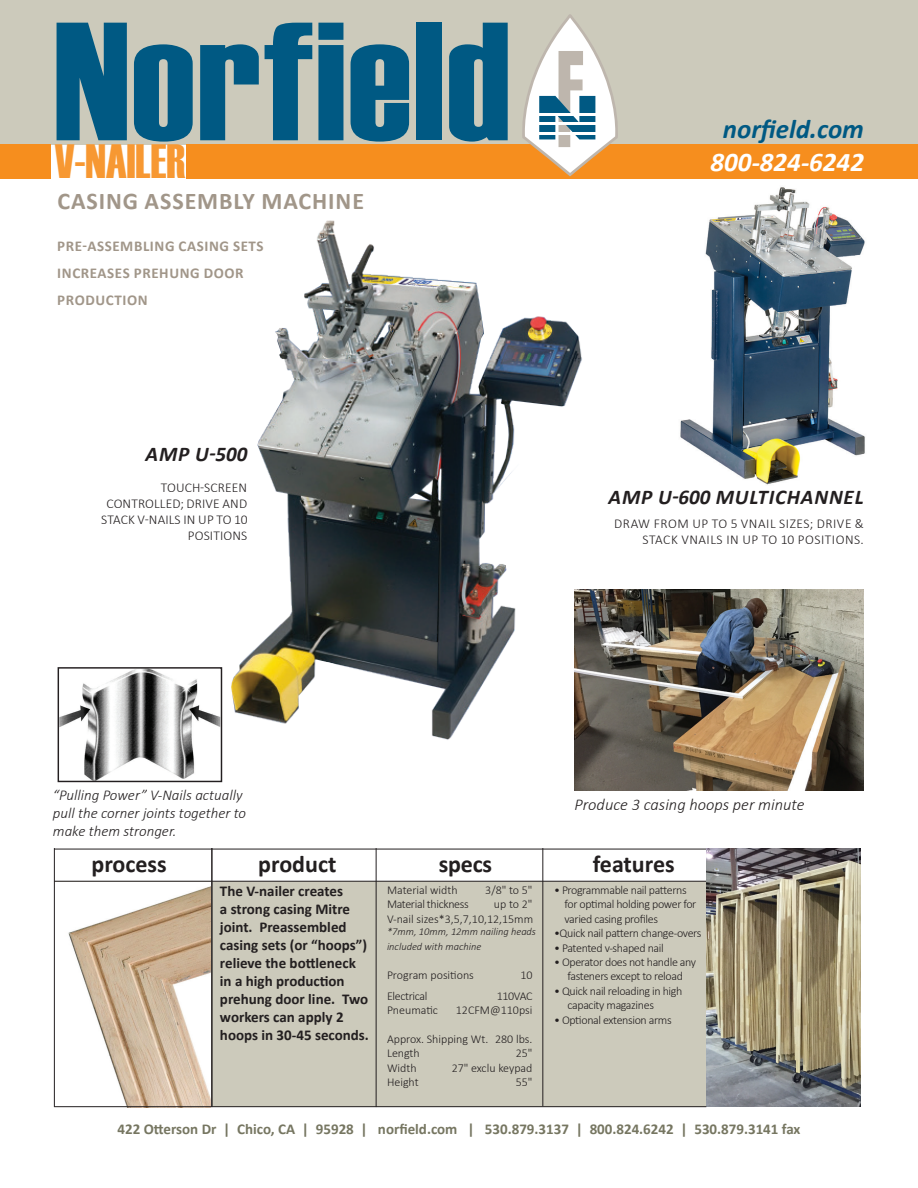
<style>
.page{position:relative;width:918px;height:1188px;background:#fff}
.page>*{position:absolute;margin:0;border:0;box-sizing:border-box;transform-origin:0 0}
.t1{font:168px "Haettenschweiler";letter-spacing:.01em;color:#005983;scale:1.07 1}
.t2{font:48px "Haettenschweiler";color:#f79832}
.t3{font:italic 700 27px "Calibri";color:#005983}
.t4{font:italic 700 27px "Calibri";color:#fff}
.t5{font:700 24px "Calibri";color:#231f20}
.t6{font:700 24px "Calibri";letter-spacing:.04em;color:#a19689}
.t7{font:italic 700 21px "Calibri";letter-spacing:.04em;color:#231f20}
.t8{font:italic 300 16.5px "Calibri";color:#231f20}
.t9{font:700 15px/18px "Calibri";color:#231f20}
.t10{font:700 15px "Calibri";color:#767661}
.t11{font:italic 300 15px/18px "Calibri";color:#231f20}
.t12{font:700 15px/27px "Calibri";letter-spacing:.04em;color:#a19689}
.t13{font:300 13.5px/16.2px "Calibri";letter-spacing:.01em;color:#231f20;text-align:right}
.t14{font:300 13.5px/16.2px "Calibri";letter-spacing:.04em;color:#231f20;text-align:right}
.t15{font:300 12px/14.4px "Calibri";letter-spacing:-.03em;color:#231f20}
.t16{font:300 12px/14.4px "Calibri";color:#231f20;text-align:right}
.t17{font:italic 300 10.5px/14.4px "Calibri";color:#231f20}
</style>
<div class="page">
<img style="left:665px;top:178px;width:210px;height:307px">
<div style="left:54px;top:881px;width:655px;height:226px;background:#cccabb"></div>
<hr style="left:54px;top:849px;width:655px;height:1px;background:#231f20">
<hr style="left:54px;top:881px;width:655px;height:1px;background:#231f20">
<hr style="left:542px;top:848px;width:1px;height:258px;background:#231f20">
<hr style="left:376px;top:848px;width:1px;height:259px;background:#231f20">
<hr style="left:212px;top:848px;width:1px;height:259px;background:#231f20">
<div style="left:0;top:0;width:918px;height:145px;background:#cccabb"></div>
<div style="left:187px;top:144px;width:731px;height:34px;background:#f68e1e"></div>
<svg style="left:522px;top:14px;width:96px;height:162px"></svg>
<hr style="left:539px;top:113px;width:57px;height:2px;background:#fff">
<hr style="left:539px;top:123px;width:57px;height:2px;background:#fff">
<hr style="left:539px;top:132px;width:57px;height:3px;background:#fff">
<div style="left:0;top:145px;width:51px;height:34px;background:#f68e1e"></div>
<img style="left:60px;top:669px;width:152px;height:111px">
<div style="left:58px;top:667px;width:164px;height:115px;border:1px solid #231f20"></div>
<img style="left:575px;top:590px;width:289px;height:200px">
<img style="left:212px;top:220px;width:383px;height:536px">
<img style="left:706px;top:848px;width:155px;height:258px">
<img style="left:55px;top:882px;width:156px;height:224px">
<hr style="left:54px;top:1106px;width:652px;height:1px;background:#231f20">
<hr style="left:54px;top:848px;width:1px;height:259px;background:#231f20">
<h1 class="t1" style="left:53px;top:-32px;width:429px">Norfield</h1>
<h2 class="t2" style="left:55px;top:129px;width:132px">V-NAILER</h2>
<h3 class="t6" style="left:57px;top:184px;width:308px">CASING ASSEMBLY MACHINE</h3>
<p class="t12" style="left:57px;top:232px;width:208px">PRE-ASSEMBLING CASING SETS<br>INCREASES PREHUNG DOOR<br>PRODUCTION</p>
<h3 class="t3" style="left:723px;top:110px;width:143px">norfield.com</h3>
<h3 class="t4" style="left:711px;top:143px;width:155px">800-824-6242</h3>
<h3 class="t7" style="left:146px;top:439px;width:103px">AMP U-500</h3>
<p class="t13" style="left:101px;top:479px;width:148px">TOUCH-SCREEN<br>CONTROLLED; DRIVE AND<br>STACK V-NAILS IN UP TO 10<br>POSITIONS</p>
<h3 class="t7" style="left:609px;top:482px;width:256px">AMP U-600 MULTICHANNEL</h3>
<p class="t14" style="left:614px;top:515px;width:251px">DRAW FROM UP TO 5 VNAIL SIZES; DRIVE &amp;<br>STACK VNAILS IN UP TO 10 POSITIONS.</p>
<p class="t11" style="left:53px;top:786px;width:195px">“Pulling Power” V-Nails actually pull the corner joints together to make them stronger.</p>
<h3 class="t8" style="left:575px;top:795px;width:232px">Produce 3 casing hoops per minute</h3>
<h3 class="t5" style="left:91px;top:847px;width:77px">process</h3>
<h3 class="t5" style="left:258px;top:847px;width:80px">product</h3>
<h3 class="t5" style="left:439px;top:847px;width:55px">specs</h3>
<h3 class="t5" style="left:593px;top:847px;width:83px">features</h3>
<p class="t9" style="left:220px;top:882px;width:150px">The V-nailer creates<br>a strong casing Mitre joint. Preassembled casing sets (or “hoops”) relieve the bottleneck in a high production prehung door line. Two workers can apply 2 hoops in 30-45 seconds.</p>
<p class="t16" style="left:387px;top:883px;width:72px">Material width</p>
<p class="t15" style="left:485px;top:883px;width:49px">3/8" to 5"</p>
<p class="t16" style="left:387px;top:897px;width:148px">up to 2"<br>V-nail sizes*3,5,7,10,12,15mm</p>
<p class="t17" style="left:387px;top:925px;width:151px">*7mm, 10mm, 12mm nailing heads included with machine</p>
<p class="t16" style="left:387px;top:967px;width:88px">Program positions</p>
<p class="t15" style="left:520px;top:967px;width:14px">10</p>
<p class="t15" style="left:387px;top:989px;width:42px">Electrical</p>
<p class="t15" style="left:497px;top:989px;width:37px">110VAC</p>
<p class="t16" style="left:387px;top:1003px;width:53px">Pneumatic</p>
<p class="t16" style="left:456px;top:1003px;width:78px">12CFM@110psi</p>
<p class="t16" style="left:387px;top:1032px;width:147px;text-align:left">Approx. Shipping Wt. 280 lbs.<br>Length</p>
<p class="t15" style="left:387px;top:897px;width:83px">Material thickness</p>
<p class="t15" style="left:516px;top:1046px;width:18px">25"</p>
<p class="t15" style="left:387px;top:1061px;width:31px">Width</p>
<p class="t16" style="left:452px;top:1061px;width:82px">27" exclu keypad</p>
<p class="t15" style="left:387px;top:1075px;width:33px">Height</p>
<p class="t15" style="left:516px;top:1075px;width:18px">55"</p>
<p class="t15" style="left:565px;top:883px;width:133px;text-indent:-10px">• Programmable nail patterns for optimal holding power for varied casing profiles</p>
<p class="t15" style="left:554px;top:926px;width:149px">•Quick nail pattern change-overs</p>
<p class="t15" style="left:554px;top:940px;width:111px">• Patented v-shaped nail</p>
<p class="t15" style="left:554px;top:955px;width:144px;text-align:center">• Operator does not handle any fasteners except to reload</p>
<p class="t15" style="left:568px;top:984px;width:116px;text-indent:-14px">• Quick nail reloading in high capacity magazines</p>
<p class="t15" style="left:554px;top:1012px;width:119px">• Optional extension arms</p>
<p class="t10" style="left:117px;top:1118px;width:684px">422 Otterson Dr | Chico, CA | 95928 | norfield.com | 530.879.3137 | 800.824.6242 | 530.879.3141 fax</p>
</div>
